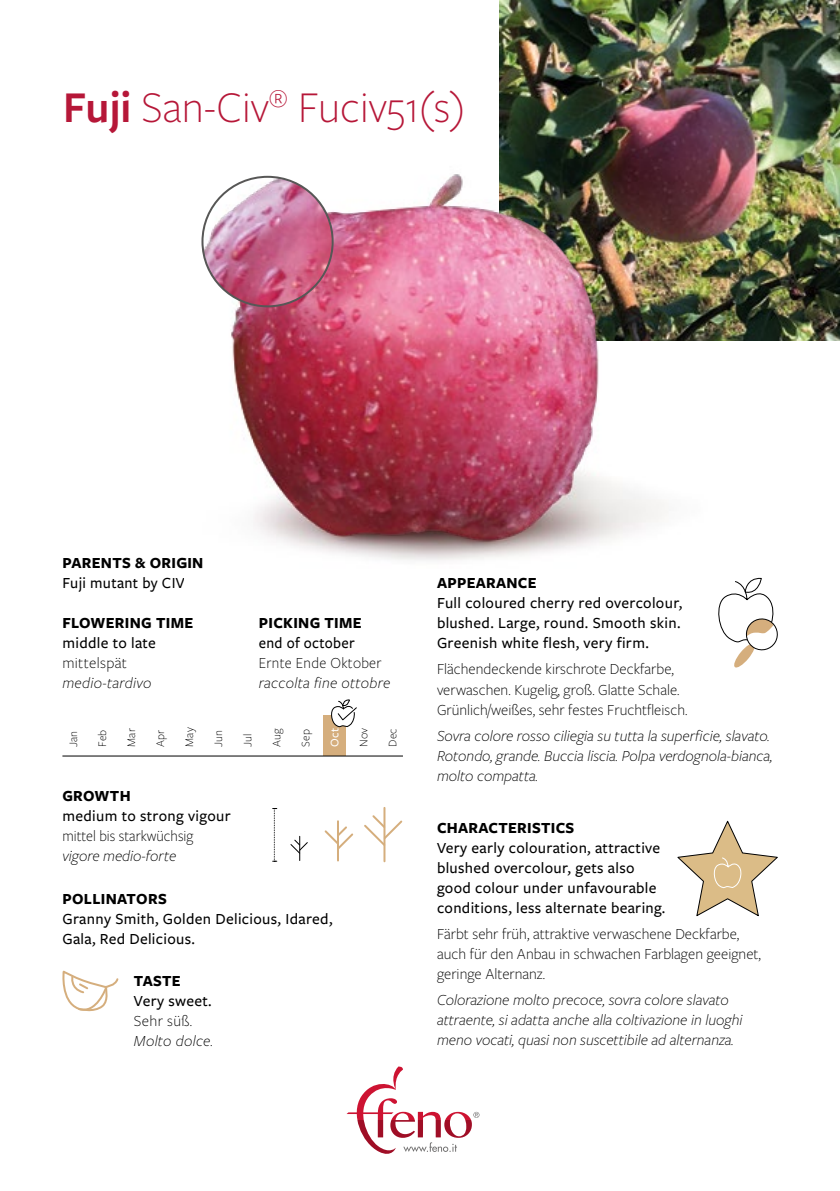
<style>
.page{position:relative;width:840px;height:1191px;background:#fff}
.page>*{position:absolute;margin:0;border:0;box-sizing:border-box;transform-origin:0 0}
.t1{font:300 45.6px "Freight Sans Pro";color:#b61738}
.t2{font:500 16px/20px "Freight Sans Pro";letter-spacing:.02em;color:#000}
.t3{font:italic 300 16px/20px "Freight Sans Pro";color:#000}
.t4{font:300 16px/20.4px "Freight Sans Pro";color:#000}
.t5{font:700 16px "Freight Sans Pro";letter-spacing:.02em;color:#000}
.t6{font:italic 300 16px "Freight Sans Pro";letter-spacing:.02em;color:#000}
.t7{font:300 16px "Freight Sans Pro";color:#000;scale:.94 1}
.t8{font:300 16px "Freight Sans Pro";letter-spacing:.02em;color:#000;scale:.95 1}
.t9{font:500 16px "Freight Sans Pro";letter-spacing:.02em;color:#000;scale:.95 1}
.t10{font:300 16px "Freight Sans Pro";letter-spacing:.02em;color:#000}
.t11{font:300 12px "Freight Sans Pro";letter-spacing:.02em;color:#000}
.t12{font:500 12px "Freight Sans Pro";color:#fff}
.s1{font-weight:600}
</style>
<div class="page">
<svg style="left:718px;top:577px;width:60px;height:91px"></svg>
<div style="left:323px;top:715px;width:22px;height:40px;background:#d5ae7d"></div>
<svg style="left:331px;top:699px;width:26px;height:30px"></svg>
<hr style="left:62px;top:755px;width:341px;height:1px;background:#000">
<svg style="left:62px;top:970px;width:57px;height:42px"></svg>
<img style="left:499px;top:0;width:340px;height:340px">
<svg style="left:677px;top:820px;width:101px;height:96px"></svg>
<img style="left:231px;top:130px;width:516px;height:466px">
<img style="left:204px;top:177px;width:128px;height:129px">
<img style="left:202px;top:177px;width:130px;height:129px;border-radius:65px">
<hr style="left:383px;top:808px;width:2px;height:53px;background:#d5ae7d">
<svg style="left:364px;top:813px;width:39px;height:34px"></svg>
<svg style="left:272px;top:808px;width:5px;height:54px"></svg>
<svg style="left:290px;top:836px;width:18px;height:24px"></svg>
<hr style="left:337px;top:821px;width:2px;height:39px;background:#d5ae7d">
<svg style="left:324px;top:826px;width:30px;height:23px"></svg>
<svg style="left:346px;top:1066px;width:133px;height:88px"></svg>
<h1 class="t1" style="left:63px;top:77px;width:403px"><span class="s1">Fuji</span> San-Civ<sup>®</sup> Fuciv51(s)</h1>
<p class="t5" style="left:62px;top:551px;width:142px">PARENTS &amp; ORIGIN</p>
<p class="t2" style="left:62px;top:572px;width:124px">Fuji mutant by CIV</p>
<p class="t5" style="left:62px;top:612px;width:132px">FLOWERING TIME</p>
<p class="t2" style="left:62px;top:632px;width:95px">middle to late</p>
<p class="t10" style="left:62px;top:652px;width:66px">mittelspät</p>
<p class="t6" style="left:62px;top:672px;width:90px">medio-tardivo</p>
<p class="t5" style="left:259px;top:612px;width:104px">PICKING TIME</p>
<p class="t9" style="left:259px;top:632px;width:103px">end of october</p>
<p class="t8" style="left:259px;top:652px;width:131px">Ernte Ende Oktober</p>
<p class="t6" style="left:259px;top:672px;width:133px">raccolta fine ottobre</p>
<p class="t11" style="left:65px;top:747px;width:18px;rotate:-90deg">Jan</p>
<p class="t11" style="left:94px;top:747px;width:19px;rotate:-90deg">Feb</p>
<p class="t11" style="left:123px;top:747px;width:20px;rotate:-90deg">Mar</p>
<p class="t11" style="left:152px;top:747px;width:19px;rotate:-90deg">Apr</p>
<p class="t11" style="left:181px;top:747px;width:21px;rotate:-90deg">May</p>
<p class="t11" style="left:210px;top:747px;width:19px;rotate:-90deg">Jun</p>
<p class="t11" style="left:239px;top:747px;width:15px;rotate:-90deg">Jul</p>
<p class="t11" style="left:268px;top:747px;width:20px;rotate:-90deg">Aug</p>
<p class="t11" style="left:297px;top:747px;width:19px;rotate:-90deg">Sep</p>
<p class="t12" style="left:326px;top:747px;width:20px;rotate:-90deg">Oct</p>
<p class="t11" style="left:355px;top:747px;width:21px;rotate:-90deg">Nov</p>
<p class="t11" style="left:384px;top:747px;width:20px;rotate:-90deg">Dec</p>
<p class="t5" style="left:62px;top:784px;width:70px">GROWTH</p>
<p class="t2" style="left:62px;top:805px;width:170px">medium to strong vigour</p>
<p class="t7" style="left:62px;top:825px;width:141px">mittel bis starkwüchsig</p>
<p class="t3" style="left:62px;top:845px;width:115px">vigore medio-forte</p>
<p class="t5" style="left:62px;top:887px;width:106px">POLLINATORS</p>
<p class="t2" style="left:62px;top:907px;width:271px">Granny Smith, Golden Delicious, Idared,<br>Gala, Red Delicious.</p>
<p class="t5" style="left:134px;top:969px;width:48px">TASTE</p>
<p class="t2" style="left:134px;top:989px;width:79px">Very sweet.</p>
<p class="t4" style="left:134px;top:1010px;width:60px">Sehr süß.</p>
<p class="t6" style="left:134px;top:1030px;width:81px">Molto dolce.</p>
<p class="t5" style="left:437px;top:572px;width:101px">APPEARANCE</p>
<p class="t2" style="left:437px;top:592px;width:247px;text-align:justify">Full coloured cherry red overcolour, blushed. Large, round. Smooth skin.<br>Greenish white flesh, very firm.</p>
<p class="t4" style="left:437px;top:658px;width:252px">Flächendeckende kirschrote Deckfarbe, verwaschen. Kugelig, groß. Glatte Schale.<br>Grünlich/weißes, sehr festes Fruchtfleisch.</p>
<p class="t3" style="left:437px;top:725px;width:337px">Sovra colore rosso ciliegia su tutta la superficie, slavato.<br>Rotondo, grande. Buccia liscia. Polpa verdognola-bianca, molto compatta.</p>
<p class="t5" style="left:437px;top:816px;width:139px">CHARACTERISTICS</p>
<p class="t2" style="left:437px;top:836px;width:230px">Very early colouration, attractive blushed overcolour, gets also good colour under unfavourable conditions, less alternate bearing.</p>
<p class="t4" style="left:437px;top:922px;width:325px">Färbt sehr früh, attraktive verwaschene Deckfarbe, auch für den Anbau in schwachen Farblagen geeignet, geringe Alternanz.</p>
<p class="t3" style="left:437px;top:989px;width:307px">Colorazione molto precoce, sovra colore slavato attraente, si adatta anche alla coltivazione in luoghi meno vocati, quasi non suscettibile ad alternanza.</p>
</div>
